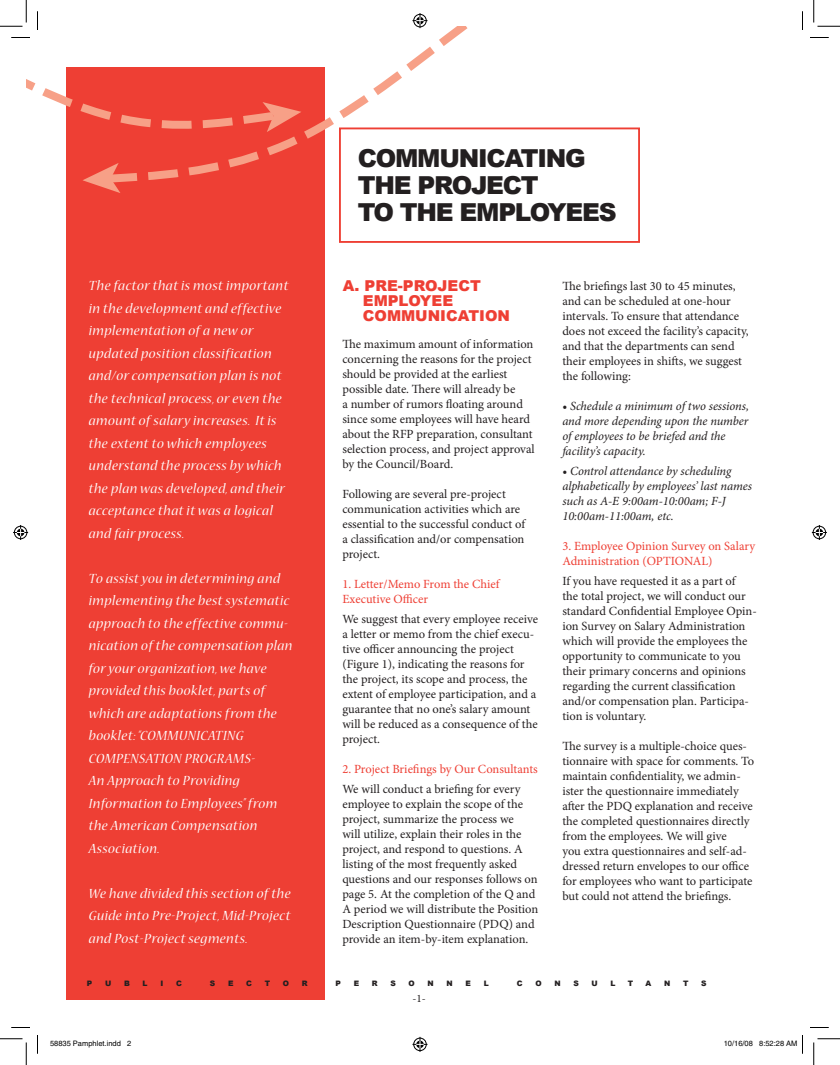
<style>
.page{position:relative;width:840px;height:1065px;background:#fff}
.page>*{position:absolute;margin:0;border:0;box-sizing:border-box;transform-origin:0 0}
.t1{font:900 24.75px/27px "Arial";letter-spacing:-.05em;color:#231f20}
.t2{font:italic 15px/22.5px "Nueva Std";letter-spacing:.03em;color:#fff}
.t3{font:900 15px/15px "Arial";color:#ee3f34}
.t4{font:12.5px/15px "Minion Pro";color:#231f20}
.t5{font:italic 12.5px/15px "Minion Pro";letter-spacing:-.005em;color:#231f20}
.t6{font:12.5px/15px "Minion Pro";color:#ee3f34}
.t7{font:11.25px "Minion Pro";color:#231f20}
.t8{font:7.5px "Helvetica";color:#000}
.t9{font:900 7.5px "Arial";color:#231f20}
.s1{font-style:normal}
</style>
<div class="page">
<div style="left:67px;top:68px;width:258px;height:932px;background:#ee3f34"></div>
<div style="left:339px;top:128px;width:301px;height:115px;border:2px solid #ee3f34"></div>
<svg style="left:26px;top:67px;width:74px;height:70px"></svg>
<svg style="left:100px;top:26px;width:367px;height:161px"></svg>
<svg style="left:83px;top:163px;width:38px;height:30px"></svg>
<svg style="left:11px;top:37px;width:19px;height:1px"></svg>
<svg style="left:810px;top:37px;width:19px;height:1px"></svg>
<svg style="left:11px;top:1027px;width:19px;height:1px"></svg>
<svg style="left:810px;top:1027px;width:19px;height:1px"></svg>
<svg style="left:37px;top:11px;width:1px;height:19px"></svg>
<svg style="left:37px;top:1035px;width:1px;height:19px"></svg>
<svg style="left:802px;top:11px;width:1px;height:19px"></svg>
<svg style="left:0;top:0;width:27px;height:27px"></svg>
<svg style="left:0;top:1039px;width:27px;height:26px"></svg>
<svg style="left:814px;top:0;width:26px;height:27px"></svg>
<svg style="left:814px;top:1039px;width:26px;height:26px"></svg>
<svg style="left:412px;top:13px;width:16px;height:15px"></svg>
<svg style="left:412px;top:1037px;width:16px;height:15px"></svg>
<svg style="left:13px;top:525px;width:15px;height:15px"></svg>
<svg style="left:812px;top:525px;width:15px;height:15px"></svg>
<svg style="left:802px;top:1035px;width:1px;height:19px"></svg>
<p class="t2" style="left:89px;top:275px;width:201px">The factor that is most important in the development and effective implementation of a new or updated position classification and/or compensation plan is not the technical process, or even the amount of salary increases. It is the extent to which employees understand the process by which the plan was developed, and their acceptance that it was a logical and fair process.</p>
<p class="t2" style="left:89px;top:568px;width:205px">To assist you in determining and implementing the best systematic approach to the effective commu&shy;nication of the compensation plan for your organization, we have provided this booklet, parts of which are adaptations from the booklet: “COMMUNICATING<br>COMPENSATION PROGRAMS-<br>An Approach to Providing<br>Information to Employees” from the American Compensation<br>Association.</p>
<p class="t2" style="left:89px;top:883px;width:203px;text-align:justify">We have divided this section of the Guide into Pre-Project, Mid-Project and Post-Project segments.</p>
<h1 class="t1" style="left:358px;top:144px;width:260px">COMMUNICATING<br>THE PROJECT<br>TO THE EMPLOYEES</h1>
<p class="t3" style="left:363px;top:279px;width:149px;text-indent:-20px">A. PRE-PROJECT<br>EMPLOYEE<br>COMMUNICATION</p>
<p class="t4" style="left:342px;top:337px;width:194px">The maximum amount of information concerning the reasons for the project should be provided at the earliest possible date. There will already be<br>a number of rumors floating around since some employees will have heard about the RFP preparation, consultant selection process, and project approval by the Council/Board.</p>
<p class="t4" style="left:342px;top:487px;width:184px">Following are several pre-project communication activities which are essential to the successful conduct of a classification and/or compensation project.</p>
<p class="t6" style="left:342px;top:577px;width:159px">1. Letter/Memo From the Chief<br>Executive Officer</p>
<p class="t4" style="left:342px;top:612px;width:197px">We suggest that every employee receive a letter or memo from the chief execu&shy;tive officer announcing the project (Figure 1), indicating the reasons for the project, its scope and process, the extent of employee participation, and a guarantee that no one’s salary amount will be reduced as a consequence of the project.</p>
<p class="t6" style="left:342px;top:762px;width:197px">2. Project Briefings by Our Consultants</p>
<p class="t4" style="left:342px;top:782px;width:197px">We will conduct a briefing for every employee to explain the scope of the project, summarize the process we<br>will utilize, explain their roles in the project, and respond to questions. A listing of the most frequently asked questions and our responses follows on page 5. At the completion of the Q and A period we will distribute the Position Description Questionnaire (PDQ) and provide an item-by-item explanation.</p>
<p class="t4" style="left:562px;top:278px;width:188px">The briefings last 30 to 45 minutes, and can be scheduled at one-hour intervals. To ensure that attendance does not exceed the facility’s capacity, and that the departments can send their employees in shifts, we suggest the following:</p>
<p class="t5" style="left:562px;top:398px;width:188px"><span class="s1">•</span> Schedule a minimum of two sessions, and more depending upon the number of employees to be briefed and the facility’s capacity.</p>
<p class="t5" style="left:562px;top:463px;width:191px"><span class="s1">•</span> Control attendance by scheduling alphabetically by employees’ last names such as A-E 9:00am-10:00am; F-J 10:00am-11:00am, etc.</p>
<p class="t6" style="left:562px;top:538px;width:194px">3. Employee Opinion Survey on Salary<br>Administration (OPTIONAL)</p>
<p class="t4" style="left:562px;top:573px;width:196px">If you have requested it as a part of<br>the total project, we will conduct our standard Confidential Employee Opin&shy;ion Survey on Salary Administration which will provide the employees the opportunity to communicate to you their primary concerns and opinions regarding the current classification and/or compensation plan. Participa&shy;tion is voluntary.</p>
<p class="t4" style="left:562px;top:738px;width:193px">The survey is a multiple-choice ques&shy;tionnaire with space for comments. To maintain confidentiality, we admin&shy;ister the questionnaire immediately after the PDQ explanation and receive the completed questionnaires directly from the employees. We will give<br>you extra questionnaires and self-ad&shy;dressed return envelopes to our office for employees who want to participate but could not attend the briefings.</p>
<p class="t9" style="left:87px;top:979px;width:7px">P</p>
<p class="t9" style="left:105px;top:979px;width:8px">U</p>
<p class="t9" style="left:124px;top:979px;width:7px">B</p>
<p class="t9" style="left:143px;top:979px;width:7px">L</p>
<p class="t9" style="left:160px;top:979px;width:4px">I</p>
<p class="t9" style="left:176px;top:979px;width:7px">C</p>
<p class="t9" style="left:210px;top:979px;width:7px">S</p>
<p class="t9" style="left:228px;top:979px;width:7px">E</p>
<p class="t9" style="left:246px;top:979px;width:7px">C</p>
<p class="t9" style="left:265px;top:979px;width:7px">T</p>
<p class="t9" style="left:283px;top:979px;width:8px">O</p>
<p class="t9" style="left:302px;top:979px;width:7px">R</p>
<p class="t9" style="left:336px;top:979px;width:7px">P</p>
<p class="t9" style="left:354px;top:979px;width:7px">E</p>
<p class="t9" style="left:372px;top:979px;width:7px">R</p>
<p class="t9" style="left:390px;top:979px;width:7px">S</p>
<p class="t9" style="left:409px;top:979px;width:8px">O</p>
<p class="t9" style="left:428px;top:979px;width:8px">N</p>
<p class="t9" style="left:447px;top:979px;width:8px">N</p>
<p class="t9" style="left:466px;top:979px;width:7px">E</p>
<p class="t9" style="left:484px;top:979px;width:7px">L</p>
<p class="t9" style="left:517px;top:979px;width:7px">C</p>
<p class="t9" style="left:535px;top:979px;width:8px">O</p>
<p class="t9" style="left:554px;top:979px;width:8px">N</p>
<p class="t9" style="left:573px;top:979px;width:7px">S</p>
<p class="t9" style="left:592px;top:979px;width:8px">U</p>
<p class="t9" style="left:611px;top:979px;width:7px">L</p>
<p class="t9" style="left:628px;top:979px;width:7px">T</p>
<p class="t9" style="left:646px;top:979px;width:7px">A</p>
<p class="t9" style="left:664px;top:979px;width:8px">N</p>
<p class="t9" style="left:683px;top:979px;width:7px">T</p>
<p class="t9" style="left:701px;top:979px;width:7px">S</p>
<p class="t7" style="left:413px;top:991px;width:15px">-1-</p>
<p class="t8" style="left:50px;top:1039px;width:83px">58835 Pamphlet.indd 2</p>
<p class="t8" style="left:724px;top:1039px;width:75px">10/16/08 8:52:28 AM</p>
</div>
